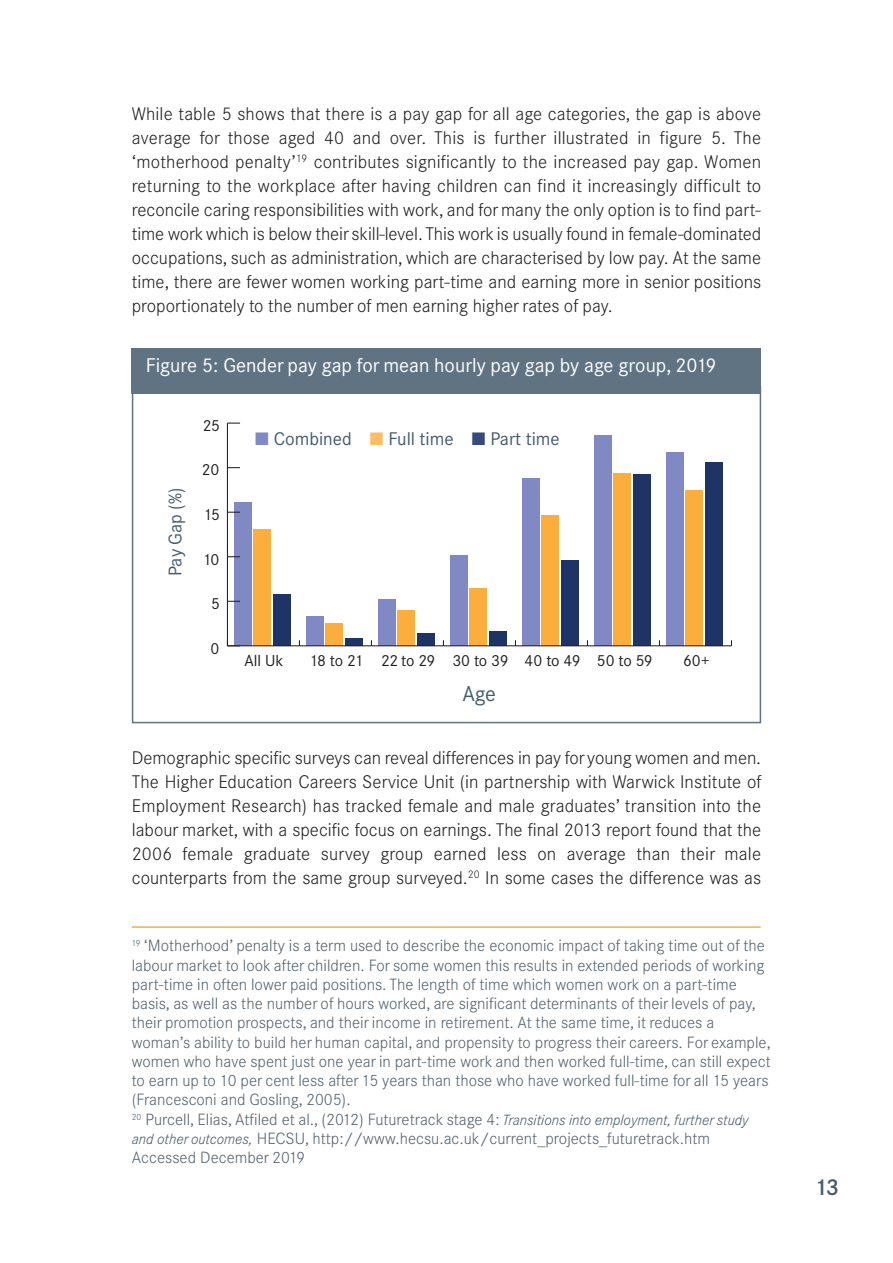
<style>
.page{position:relative;width:893px;height:1263px;background:#fff}
.page>*{position:absolute;margin:0;border:0;box-sizing:border-box;transform-origin:0 0}
.t1{font:500 22.5px "Corporate Sans BQ";color:#435b6d}
.t2{font:21px "Corporate Sans BQ";color:#435b6d}
.t3{font:19.5px "Corporate Sans BQ";color:#fff}
.t4{font:300 18px/24px "Corporate Sans BQ";color:#231f20;text-align:justify}
.t5{font:18px "Corporate Sans BQ";color:#435b6d}
.t6{font:300 16.05px/19.2px "Corporate Sans BQ";color:#52626f}
.t7{font:15.75px "Corporate Sans BQ";letter-spacing:-.025em;color:#231f20}
.s1{color:#8089c3}
.s2{color:#fcbd64}
.s3{color:#354b7c}
.s4{font-style:italic;font-size:14.55px;color:#435b6d}
</style>
<div class="page">
<div style="left:132px;top:349px;width:629px;height:45px;background:#5f7383"></div>
<hr style="left:132px;top:926px;width:628px;height:2px;background:#fbae3b">
<div style="left:273px;top:594px;width:17px;height:52px;background:#1d3464"></div>
<div style="left:345px;top:638px;width:17px;height:8px;background:#1d3464"></div>
<div style="left:417px;top:633px;width:17px;height:13px;background:#1d3464"></div>
<div style="left:489px;top:632px;width:17px;height:14px;background:#1d3464"></div>
<div style="left:561px;top:561px;width:17px;height:85px;background:#1d3464"></div>
<div style="left:633px;top:475px;width:17px;height:171px;background:#1d3464"></div>
<div style="left:705px;top:462px;width:17px;height:184px;background:#1d3464"></div>
<div style="left:254px;top:530px;width:17px;height:116px;background:#fbae3b"></div>
<div style="left:326px;top:624px;width:17px;height:22px;background:#fbae3b"></div>
<div style="left:398px;top:610px;width:17px;height:36px;background:#fbae3b"></div>
<div style="left:470px;top:588px;width:17px;height:58px;background:#fbae3b"></div>
<div style="left:542px;top:515px;width:17px;height:131px;background:#fbae3b"></div>
<div style="left:614px;top:474px;width:17px;height:172px;background:#fbae3b"></div>
<div style="left:686px;top:491px;width:17px;height:155px;background:#fbae3b"></div>
<div style="left:235px;top:502px;width:17px;height:144px;background:#8089c3"></div>
<div style="left:307px;top:616px;width:17px;height:30px;background:#8089c3"></div>
<div style="left:379px;top:599px;width:17px;height:47px;background:#8089c3"></div>
<div style="left:451px;top:555px;width:17px;height:91px;background:#8089c3"></div>
<div style="left:523px;top:478px;width:17px;height:168px;background:#8089c3"></div>
<div style="left:595px;top:436px;width:17px;height:210px;background:#8089c3"></div>
<div style="left:667px;top:452px;width:17px;height:194px;background:#8089c3"></div>
<hr style="left:227px;top:423px;width:1px;height:223px;background:#231f20">
<svg style="left:228px;top:601px;width:12px;height:1px"></svg>
<svg style="left:228px;top:556px;width:12px;height:1px"></svg>
<svg style="left:228px;top:512px;width:12px;height:1px"></svg>
<svg style="left:228px;top:467px;width:12px;height:1px"></svg>
<svg style="left:227px;top:423px;width:13px;height:1px"></svg>
<hr style="left:227px;top:645px;width:504px;height:1px;background:#231f20">
<svg style="left:228px;top:640px;width:12px;height:6px"></svg>
<div style="left:132px;top:386px;width:629px;height:337px;border:2px solid #5f7383"></div>
<p class="t4" style="left:132px;top:103px;width:631px">While table 5 shows that there is a pay gap for all age categories, the gap is above average for those aged 40 and over. This is further illustrated in figure 5. The ‘motherhood penalty’<sup>19</sup> contributes significantly to the increased pay gap. Women returning to the workplace after having children can find it increasingly difficult to reconcile caring responsibilities with work, and formany the only option is to find part&shy;time workwhich is below their skill-level. This work is usually found in female-dominated occupations, such as administration, which are characterised by low pay. At the same time, there are fewer women working part-time and earning more in senior positions proportionately to the number of men earning higher rates of pay.</p>
<p class="t3" style="left:146px;top:359px;width:572px">Figure 5: Gender pay gap for mean hourly pay gap by age group, 2019</p>
<p class="t5" style="left:169px;top:576px;width:90px;rotate:-90deg">Pay Gap (%)</p>
<p class="t7" style="left:203px;top:420px;width:19px">25</p>
<p class="t7" style="left:202px;top:464px;width:19px">20</p>
<p class="t7" style="left:203px;top:509px;width:18px">15</p>
<p class="t7" style="left:202px;top:553px;width:19px">10</p>
<p class="t7" style="left:211px;top:598px;width:10px">5</p>
<p class="t7" style="left:211px;top:642px;width:10px">0</p>
<p class="t5" style="left:255px;top:432px;width:306px"><span class="s1">■</span> Combined <span class="s2">■</span> Full time <span class="s3">■</span> Part time</p>
<p class="t7" style="left:244px;top:655px;width:41px">All Uk</p>
<p class="t7" style="left:309px;top:655px;width:345px">18 to 21 22 to 29 30 to 39 40 to 49 50 to 59</p>
<p class="t7" style="left:683px;top:655px;width:28px">60+</p>
<p class="t2" style="left:462px;top:686px;width:35px">Age</p>
<p class="t4" style="left:132px;top:747px;width:631px">Demographic specific surveys can reveal differences in pay for young women and men.<br>The Higher Education Careers Service Unit (in partnership with Warwick Institute of Employment Research) has tracked female and male graduates’ transition into the labour market, with a specific focus on earnings. The final 2013 report found that the 2006 female graduate survey group earned less on average than their male counterparts from the same group surveyed.<sup>20</sup> In some cases the difference was as</p>
<p class="t6" style="left:132px;top:937px;width:641px"><sup>19</sup> ‘Motherhood’ penalty is a term used to describe the economic impact of taking time out of the labour market to look after children. For some women this results in extended periods of working part-time in often lower paid positions. The length of time which women work on a part-time basis, as well as the number of hours worked, are significant determinants of their levels of pay, their promotion prospects, and their income in retirement. At the same time, it reduces a woman’s ability to build her human capital, and propensity to progress their careers. For example, women who have spent just one year in part-time work and then worked full-time, can still expect to earn up to 10 per cent less after 15 years than those who have worked full-time for all 15 years (Francesconi and Gosling, 2005).<br><sup>20</sup> Purcell, Elias, Atfiled et al., (2012) Futuretrack stage 4: <span class="s4">Transitions into employment, further study and other outcomes,</span> HECSU, http://www.hecsu.ac.uk/current_projects_futuretrack.htm Accessed December 2019</p>
<p class="t1" style="left:814px;top:1179px;width:26px">13</p>
</div>
